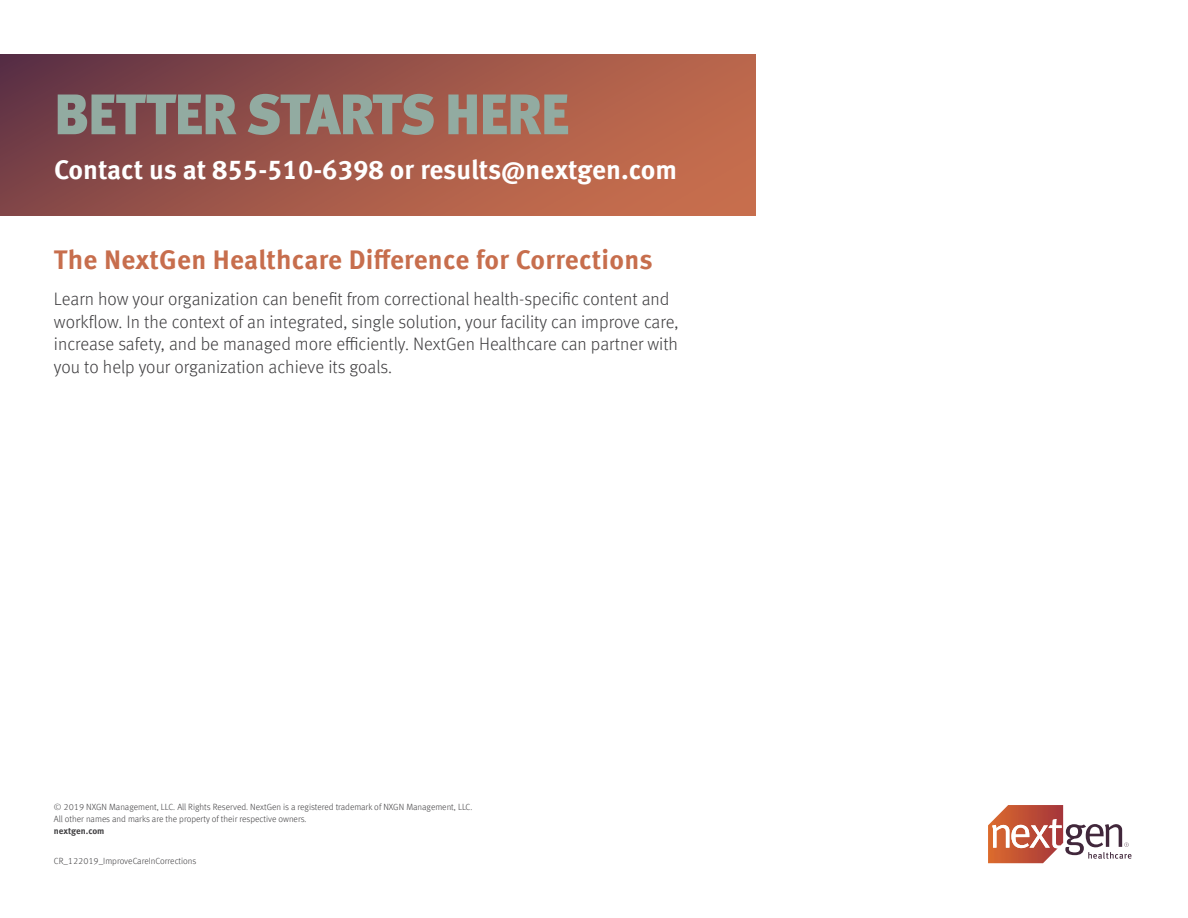
<style>
.page{position:relative;width:1188px;height:918px;background:#fff}
.page>*{position:absolute;margin:0;border:0;box-sizing:border-box;transform-origin:0 0}
.t1{font:900 57px "Meta Offc";letter-spacing:-.025em;color:#92aba1}
.t2{font:700 27px "Meta Offc";letter-spacing:.01em;color:#c76e4d}
.t3{font:700 27px "Meta Offc";color:#fff}
.t4{font:300 18px/22.5px "Meta Offc";color:#414042}
.t5{font:300 9px/12px "Meta Offc";color:#414042}
.t6{font:700 9px "Meta Offc";letter-spacing:-.005em;color:#414042}
</style>
<div class="page">
<svg style="left:988px;top:805px;width:144px;height:58px"></svg>
<svg style="left:0;top:54px;width:756px;height:162px;background:#9d5549"></svg>
<h1 class="t1" style="left:54px;top:81px;width:517px">BETTER STARTS HERE</h1>
<h2 class="t3" style="left:54px;top:154px;width:625px">Contact us at 855-510-6398 or results@nextgen.com</h2>
<h2 class="t2" style="left:54px;top:244px;width:600px">The NextGen Healthcare Difference for Corrections</h2>
<p class="t4" style="left:54px;top:288px;width:626px">Learn how your organization can benefit from correctional health-specific content and workflow. In the context of an integrated, single solution, your facility can improve care, increase safety, and be managed more efficiently. NextGen Healthcare can partner with you to help your organization achieve its goals.</p>
<p class="t5" style="left:54px;top:801px;width:420px">© 2019 NXGN Management, LLC. All Rights Reserved. NextGen is a registered trademark of NXGN Management, LLC.<br>All other names and marks are the property of their respective owners.</p>
<p class="t6" style="left:54px;top:825px;width:52px">nextgen.com</p>
<p class="t5" style="left:54px;top:855px;width:144px">CR_122019_ImproveCareInCorrections</p>
</div>
